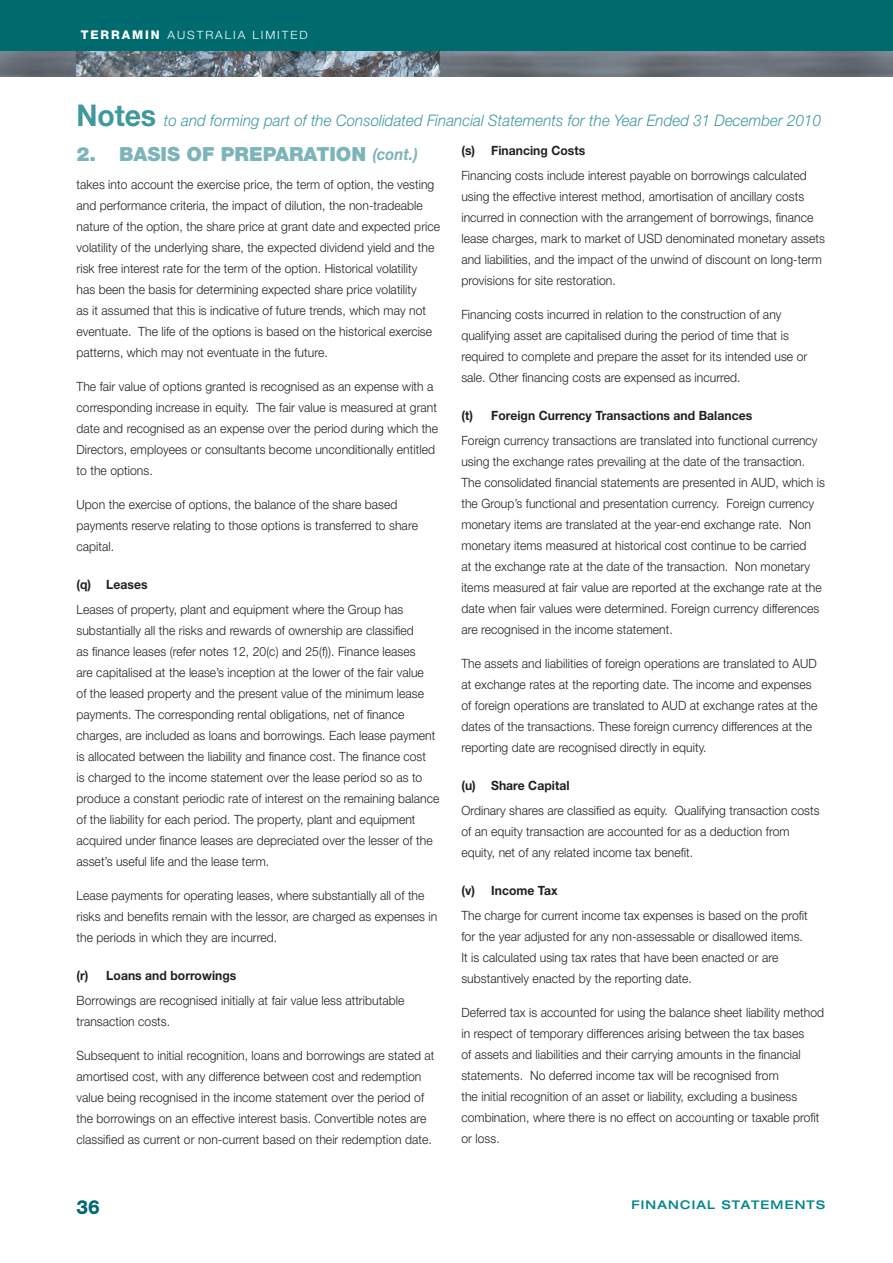
<style>
.page{position:relative;width:893px;height:1263px;background:#fff}
.page>*{position:absolute;margin:0;border:0;box-sizing:border-box;transform-origin:0 0}
.t1{font:900 19.5px "Helvetica Neue";color:#7cb4b9}
.t2{font:800 19.5px "Helvetica Neue";color:#006b6e;scale:.95 1}
.t3{font:italic 300 15.9px "Helvetica Neue";letter-spacing:.005em;color:#40989d;scale:.95 1}
.t4{font:300 12.75px/21px "Helvetica Neue";letter-spacing:.005em;color:#231f20;scale:.95 1}
.t5{font:700 12.75px "Helvetica Neue";letter-spacing:.005em;color:#231f20;scale:.95 1}
.t6{font:500 expanded 12px "Helvetica Neue";letter-spacing:.1em;color:#01858a}
.t7{font:300 11.4px "Helvetica Neue";color:#fff;scale:1.05 1}
.s1{font-weight:800;font-size:12px}
.s2{font-weight:700;font-style:normal;font-size:30px}
.s3{font-weight:700;font-style:italic;font-size:16.5px}
</style>
<div class="page">
<div style="left:0;top:0;width:893px;height:55px;background:#006b6e"></div>
<img style="left:0;top:51px;width:893px;height:26px">
<p class="t7" style="left:81px;top:28px;width:101px"><span class="s1">TERRAMIN</span> Australia</p>
<p class="t7" style="left:252px;top:28px;width:9px">limited</p>
<p class="t3" style="left:77px;top:110px;width:785px"><span class="s2">Notes</span> to and forming part of the Consolidated Financial Statements for the Year Ended 31 December 2010</p>
<h1 class="t1" style="left:77px;top:142px;width:343px">2. BASIS OF PREPARATION <span class="s3">(cont.)</span></h1>
<p class="t4" style="left:77px;top:174px;width:384px">takes into account the exercise price, the term of option, the vesting and performance criteria, the impact of dilution, the non-tradeable nature of the option, the share price at grant date and expected price volatility of the underlying share, the expected dividend yield and the risk free interest rate for the term of the option. Historical volatility<br>has been the basis for determining expected share price volatility<br>as it assumed that this is indicative of future trends, which may not eventuate. The life of the options is based on the historical exercise patterns, which may not eventuate in the future.</p>
<p class="t4" style="left:77px;top:376px;width:382px">The fair value of options granted is recognised as an expense with a corresponding increase in equity. The fair value is measured at grant date and recognised as an expense over the period during which the Directors, employees or consultants become unconditionally entitled to the options.</p>
<p class="t4" style="left:77px;top:493px;width:361px">Upon the exercise of options, the balance of the share based payments reserve relating to those options is transferred to share capital.</p>
<p class="t5" style="left:77px;top:576px;width:76px">(q) Leases</p>
<p class="t4" style="left:77px;top:599px;width:384px">Leases of property, plant and equipment where the Group has substantially all the risks and rewards of ownership are classified<br>as finance leases (refer notes 12, 20(c) and 25(f)). Finance leases<br>are capitalised at the lease’s inception at the lower of the fair value<br>of the leased property and the present value of the minimum lease payments. The corresponding rental obligations, net of finance charges, are included as loans and borrowings. Each lease payment is allocated between the liability and finance cost. The finance cost<br>is charged to the income statement over the lease period so as to produce a constant periodic rate of interest on the remaining balance of the liability for each period. The property, plant and equipment acquired under finance leases are depreciated over the lesser of the asset’s useful life and the lease term.</p>
<p class="t4" style="left:77px;top:884px;width:381px">Lease payments for operating leases, where substantially all of the risks and benefits remain with the lessor, are charged as expenses in the periods in which they are incurred.</p>
<p class="t5" style="left:77px;top:967px;width:170px">(r) Loans and borrowings</p>
<p class="t4" style="left:77px;top:990px;width:347px">Borrowings are recognised initially at fair value less attributable transaction costs.</p>
<p class="t4" style="left:77px;top:1044px;width:378px">Subsequent to initial recognition, loans and borrowings are stated at amortised cost, with any difference between cost and redemption value being recognised in the income statement over the period of the borrowings on an effective interest basis. Convertible notes are classified as current or non-current based on their redemption date.</p>
<p class="t5" style="left:461px;top:142px;width:132px">(s) Financing Costs</p>
<p class="t4" style="left:461px;top:164px;width:384px">Financing costs include interest payable on borrowings calculated using the effective interest method, amortisation of ancillary costs incurred in connection with the arrangement of borrowings, finance lease charges, mark to market of USD denominated monetary assets and liabilities, and the impact of the unwind of discount on long-term provisions for site restoration.</p>
<p class="t4" style="left:461px;top:303px;width:366px">Financing costs incurred in relation to the construction of any qualifying asset are capitalised during the period of time that is required to complete and prepare the asset for its intended use or sale. Other financing costs are expensed as incurred.</p>
<p class="t5" style="left:461px;top:407px;width:308px">(t) Foreign Currency Transactions and Balances</p>
<p class="t4" style="left:461px;top:430px;width:384px">Foreign currency transactions are translated into functional currency using the exchange rates prevailing at the date of the transaction.<br>The consolidated financial statements are presented in AUD, which is the Group’s functional and presentation currency. Foreign currency monetary items are translated at the year-end exchange rate. Non monetary items measured at historical cost continue to be carried<br>at the exchange rate at the date of the transaction. Non monetary items measured at fair value are reported at the exchange rate at the date when fair values were determined. Foreign currency differences are recognised in the income statement.</p>
<p class="t4" style="left:461px;top:652px;width:376px">The assets and liabilities of foreign operations are translated to AUD at exchange rates at the reporting date. The income and expenses of foreign operations are translated to AUD at exchange rates at the dates of the transactions. These foreign currency differences at the reporting date are recognised directly in equity.</p>
<p class="t5" style="left:461px;top:777px;width:115px">(u) Share Capital</p>
<p class="t4" style="left:461px;top:800px;width:379px">Ordinary shares are classified as equity. Qualifying transaction costs of an equity transaction are accounted for as a deduction from equity, net of any related income tax benefit.</p>
<p class="t5" style="left:461px;top:882px;width:103px">(v) Income Tax</p>
<p class="t4" style="left:461px;top:905px;width:366px">The charge for current income tax expenses is based on the profit for the year adjusted for any non-assessable or disallowed items.<br>It is calculated using tax rates that have been enacted or are substantively enacted by the reporting date.</p>
<p class="t4" style="left:461px;top:1002px;width:383px">Deferred tax is accounted for using the balance sheet liability method in respect of temporary differences arising between the tax bases<br>of assets and liabilities and their carrying amounts in the financial statements. No deferred income tax will be recognised from<br>the initial recognition of an asset or liability, excluding a business combination, where there is no effect on accounting or taxable profit or loss.</p>
<h1 class="t2" style="left:77px;top:1196px;width:26px">36</h1>
<p class="t6" style="left:631px;top:1197px;width:195px">FINANCIAL STATEMENTS</p>
</div>
